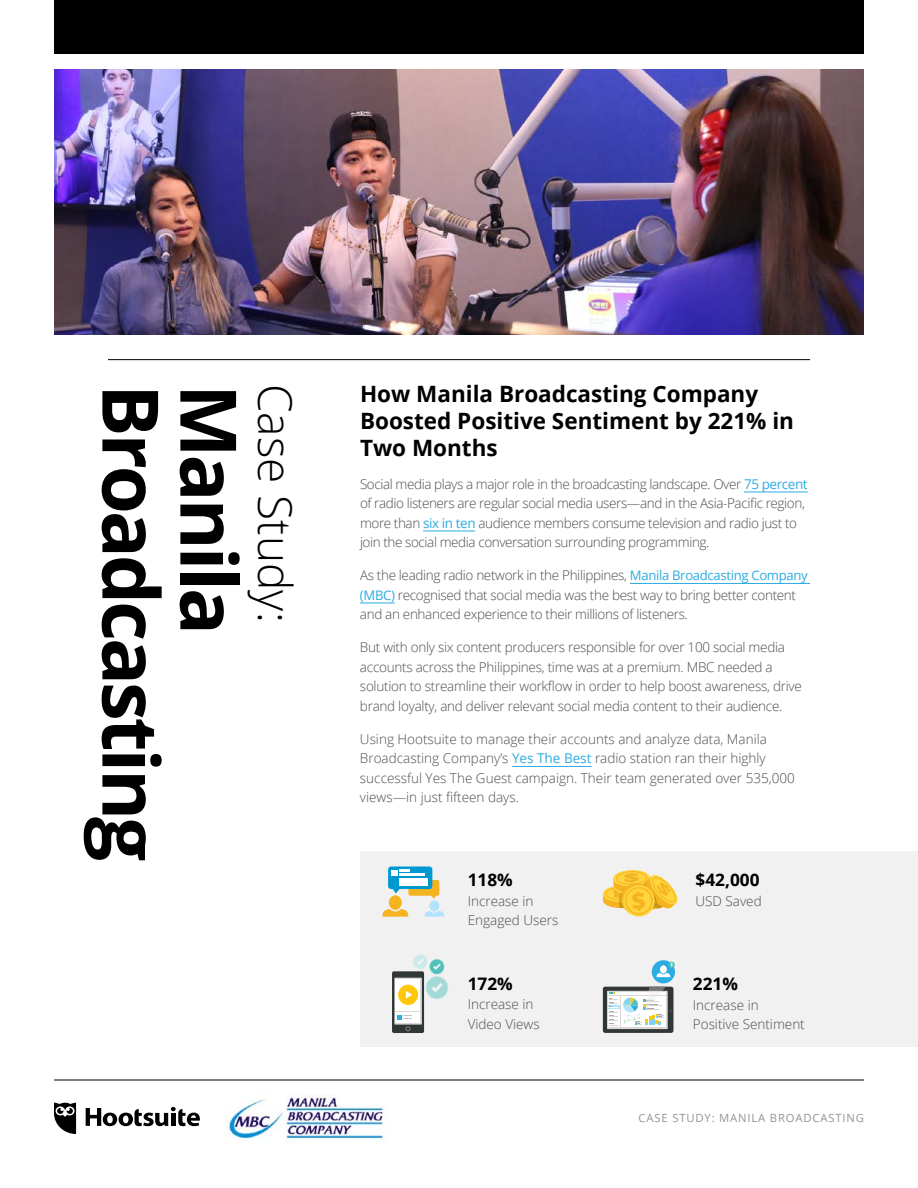
<style>
.page{position:relative;width:918px;height:1188px;background:#fff}
.page>*{position:absolute;margin:0;border:0;box-sizing:border-box;transform-origin:0 0}
.t1{font:700 78px "Open Sans";letter-spacing:-.04em;color:#000}
.t2{font:300 46.05px "Open Sans";color:#000}
.t3{font:700 22.5px/27px "Open Sans";color:#000}
.t4{font:700 17.25px "Open Sans";color:#000}
.t5{font:300 13.5px/19.5px "Open Sans";letter-spacing:-.02em;color:#4d4d4f}
.t6{font:300 13.5px/19.5px "Open Sans";color:#4d4d4f}
.t7{font:11.25px "Open Sans";letter-spacing:.075em;color:#949494}
.s1{font-weight:400;color:#2cace2}
.s2{font-weight:400;font-size:13.2px;color:#2cace2}
</style>
<div class="page">
<div style="left:54px;top:0;width:810px;height:54px;background:#000"></div>
<svg style="left:86px;top:1107px;width:114px;height:19px"></svg>
<svg style="left:54px;top:1103px;width:22px;height:31px"></svg>
<hr style="left:54px;top:1080px;width:810px;height:1px;background:#000">
<hr style="left:108px;top:359px;width:702px;height:1px;background:#000">
<img style="left:54px;top:69px;width:810px;height:266px">
<hr style="left:744px;top:492px;width:64px;height:1px;background:#2cace2">
<hr style="left:423px;top:531px;width:52px;height:1px;background:#2cace2">
<hr style="left:630px;top:583px;width:180px;height:1px;background:#2cace2">
<hr style="left:360px;top:603px;width:35px;height:1px;background:#2cace2">
<hr style="left:512px;top:766px;width:80px;height:1px;background:#2cace2">
<div style="left:360px;top:851px;width:558px;height:196px;background:#f1f1f2"></div>
<svg style="left:613px;top:870px;width:37px;height:17px"></svg>
<div style="left:392px;top:971px;width:32px;height:62px;background:#303634;border-radius:2px"></div>
<svg style="left:394px;top:978px;width:28px;height:47px"></svg>
<svg style="left:406px;top:1027px;width:4px;height:4px"></svg>
<div style="left:396px;top:979px;width:24px;height:32px;background:#fff"></div>
<div style="left:396px;top:1012px;width:24px;height:11px;background:#fff"></div>
<svg style="left:397px;top:1015px;width:15px;height:5px"></svg>
<div style="left:398px;top:985px;width:20px;height:20px;background:#ffc709;border-radius:50%"></div>
<svg style="left:406px;top:954px;width:43px;height:46px"></svg>
<div style="left:603px;top:987px;width:70px;height:46px;background:linear-gradient(to right,#393e3e,#383c3c);border-radius:2px"></div>
<div style="left:607px;top:991px;width:61px;height:38px;background:#d9d8d6"></div>
<div style="left:608px;top:996px;width:11px;height:31px;background:#fff"></div>
<div style="left:621px;top:996px;width:45px;height:31px;background:#fff"></div>
<svg style="left:608px;top:987px;width:64px;height:39px"></svg>
<svg style="left:652px;top:960px;width:23px;height:23px"></svg>
<svg style="left:654px;top:962px;width:21px;height:15px"></svg>
<svg style="left:382px;top:909px;width:27px;height:8px"></svg>
<div style="left:389px;top:895px;width:13px;height:15px;background:#f5b31f;border-radius:50%"></div>
<svg style="left:424px;top:911px;width:20px;height:6px"></svg>
<div style="left:429px;top:900px;width:10px;height:11px;background:#b1e3fa;border-radius:50%"></div>
<svg style="left:388px;top:867px;width:51px;height:32px"></svg>
<hr style="left:400px;top:873px;width:25px;height:3px;background:#fff">
<div style="left:400px;top:878px;width:28px;height:7px;background:#fff"></div>
<img style="left:225px;top:1094px;width:158px;height:48px">
<svg style="left:603px;top:871px;width:75px;height:46px"></svg>
<h1 class="t1" style="left:186px;top:384px;width:479px;rotate:90deg">Broadcasting</h1>
<h1 class="t1" style="left:264px;top:384px;width:252px;rotate:90deg">Manila</h1>
<h2 class="t2" style="left:307px;top:384px;width:240px;rotate:90deg">Case Study:</h2>
<h3 class="t3" style="left:360px;top:380px;width:436px">How Manila Broadcasting Company<br>Boosted Positive Sentiment by 221% in<br>Two Months</h3>
<p class="t5" style="left:360px;top:474px;width:449px">Social media plays a major role in the broadcasting landscape. Over <span class="s1">75 percent </span>of radio listeners are regular social media users—and in the Asia-Pacific region, more than <span class="s1">six in ten</span> audience members consume television and radio just to join the social media conversation surrounding programming.</p>
<p class="t5" style="left:360px;top:565px;width:449px">As the leading radio network in the Philippines, <span class="s2">Manila Broadcasting Company (MBC)</span> recognised that social media was the best way to bring better content and an enhanced experience to their millions of listeners.</p>
<p class="t5" style="left:360px;top:637px;width:443px">But with only six content producers responsible for over 100 social media accounts across the Philippines, time was at a premium. MBC needed a solution to streamline their workflow in order to help boost awareness, drive brand loyalty, and deliver relevant social media content to their audience.</p>
<p class="t6" style="left:360px;top:729px;width:436px">Using Hootsuite to manage their accounts and analyze data, Manila Broadcasting Company’s <span class="s1">Yes The Best</span> radio station ran their highly successful Yes The Guest campaign. Their team generated over 535,000 views—in just fifteen days.</p>
<p class="t4" style="left:468px;top:868px;width:47px">118%</p>
<p class="t6" style="left:468px;top:891px;width:92px">Increase in<br>Engaged Users</p>
<p class="t4" style="left:468px;top:971px;width:47px">172%</p>
<p class="t6" style="left:468px;top:994px;width:74px">Increase in<br>Video Views</p>
<p class="t4" style="left:696px;top:868px;width:66px">$42,000</p>
<p class="t6" style="left:696px;top:891px;width:68px">USD Saved</p>
<p class="t4" style="left:693px;top:972px;width:47px">221%</p>
<p class="t6" style="left:693px;top:995px;width:113px">Increase in<br>Positive Sentiment</p>
<p class="t7" style="left:639px;top:1110px;width:227px">CASE STUDY: MANILA BROADCASTING</p>
</div>
